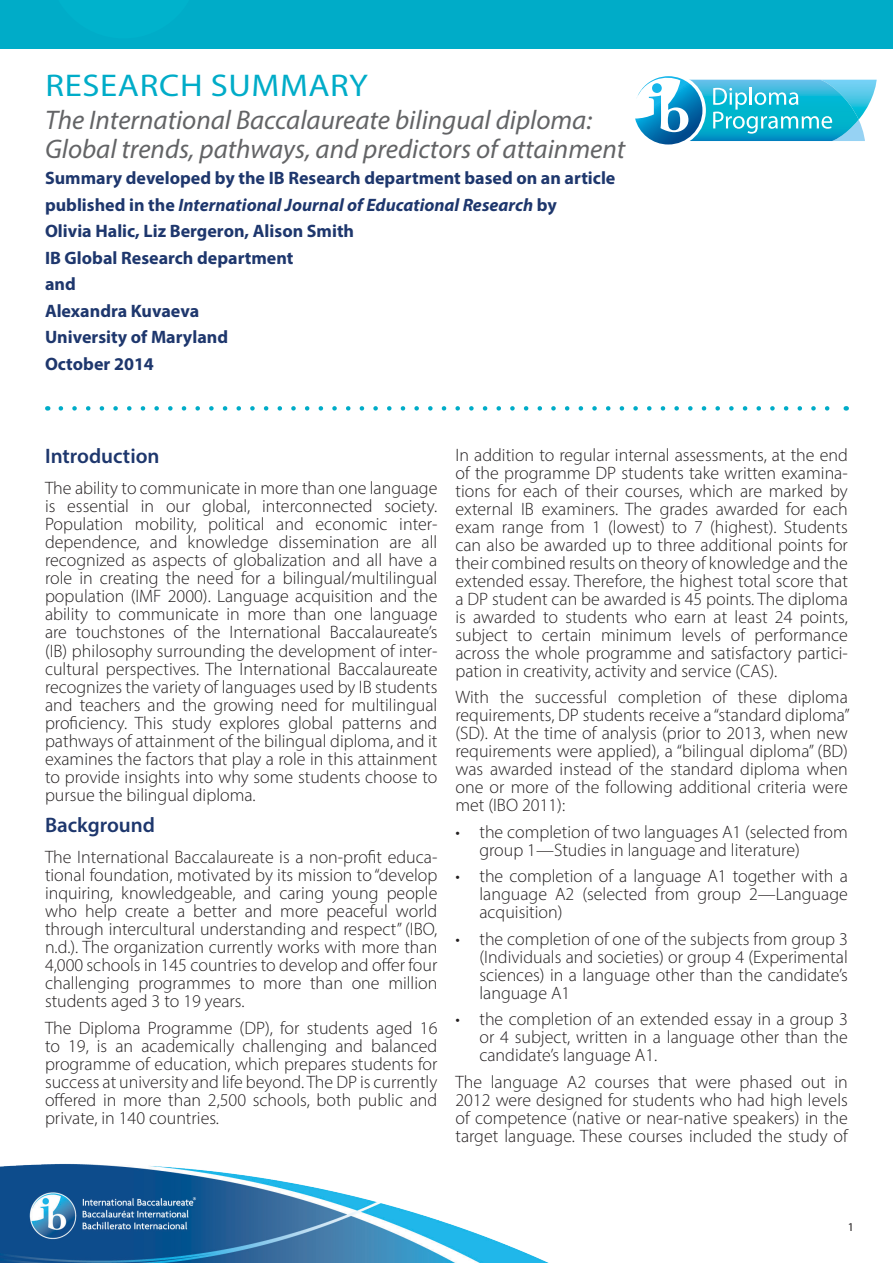
<style>
.page{position:relative;width:893px;height:1263px;background:#fff}
.page>*{position:absolute;margin:0;border:0;box-sizing:border-box;transform-origin:0 0}
.Research_main_headin{font:31.5px "Myriad Pro";letter-spacing:.02em;color:#00acc8;scale:1.1 1}
.Study_title{font:italic 27px/28.5px "Myriad Pro";color:#636466}
.Heading_1_-_dark_blu{font:600 21px "Myriad Pro";color:#1e376d}
.Main_body{font:300 18px/18px "Myriad Pro";color:#231f20;text-align:justify}
.Credit{font:700 18px "Myriad Pro";color:#1e376d}
.Credit-2{font:italic 700 18px "Myriad Pro";color:#1e376d}
.t1{font:12px "Myriad Pro";color:#231f20}
.s1{font-style:normal}
</style>
<div class="page">
<div style="left:0;top:0;width:893px;height:48px;background:#00acc8"></div>
<svg style="left:635px;top:76px;width:242px;height:69px"></svg>
<img style="left:0;top:1163px;width:549px;height:100px">
<svg style="left:61px;top:406px;width:769px;height:5px"></svg>
<p class="Research_main_headin" style="left:45px;top:66px;width:295px">RESEARCH SUMMARY</p>
<p class="Study_title" style="left:45px;top:105px;width:582px">The International Baccalaureate bilingual diploma:<br>Global trends, pathways, and predictors of attainment</p>
<p class="Credit" style="left:45px;top:166px;width:572px">Summary developed by the IB Research department based on an article</p>
<p class="Credit-2" style="left:45px;top:193px;width:513px"><span class="s1">published in the</span> International Journal of Educational Research <span class="s1">by</span></p>
<p class="Credit" style="left:45px;top:219px;width:311px">Olivia Halic, Liz Bergeron, Alison Smith</p>
<p class="Credit" style="left:45px;top:246px;width:250px">IB Global Research department</p>
<p class="Credit" style="left:45px;top:272px;width:32px">and</p>
<p class="Credit" style="left:45px;top:299px;width:156px">Alexandra Kuvaeva</p>
<p class="Credit" style="left:45px;top:325px;width:185px">University of Maryland</p>
<p class="Credit" style="left:45px;top:352px;width:110px">October 2014</p>
<p class="Heading_1_-_dark_blu" style="left:45px;top:443px;width:116px">Introduction</p>
<p class="Main_body" style="left:45px;top:479px;width:394px">The ability to communicate in more than one language is essential in our global, interconnected society.<br>Population mobility, political and economic inter&shy;dependence, and knowledge dissemination are all recognized as aspects of globalization and all have a role in creating the need for a bilingual/multilingual population (IMF 2000). Language acquisition and the ability to communicate in more than one language are touchstones of the International Baccalaureate’s (IB) philosophy surrounding the development of inter&shy;cultural perspectives. The International Baccalaureate recognizes the variety of languages used by IB students and teachers and the growing need for multilingual proficiency. This study explores global patterns and pathways of attainment of the bilingual diploma, and it examines the factors that play a role in this attainment to provide insights into why some students choose to pursue the bilingual diploma.</p>
<p class="Heading_1_-_dark_blu" style="left:45px;top:811px;width:112px">Background</p>
<p class="Main_body" style="left:45px;top:848px;width:394px">The International Baccalaureate is a non‐profit educa&shy;tional foundation, motivated by its mission to “develop inquiring, knowledgeable, and caring young people who help create a better and more peaceful world through intercultural understanding and respect” (IBO, n.d.). The organization currently works with more than 4,000 schools in 145 countries to develop and offer four challenging programmes to more than one million students aged 3 to 19 years.</p>
<p class="Main_body" style="left:45px;top:1018px;width:394px">The Diploma Programme (DP), for students aged 16 to 19, is an academically challenging and balanced programme of education, which prepares students for success at university and life beyond. The DP is currently offered in more than 2,500 schools, both public and private, in 140 countries.</p>
<p class="Main_body" style="left:455px;top:446px;width:394px">In addition to regular internal assessments, at the end of the programme DP students take written examina&shy;tions for each of their courses, which are marked by external IB examiners. The grades awarded for each exam range from 1 (lowest) to 7 (highest). Students can also be awarded up to three additional points for their combined results on theory of knowledge and the extended essay. Therefore, the highest total score that a DP student can be awarded is 45 points. The diploma is awarded to students who earn at least 24 points, subject to certain minimum levels of performance across the whole programme and satisfactory partici&shy;pation in creativity, activity and service (CAS).</p>
<p class="Main_body" style="left:455px;top:688px;width:396px">With the successful completion of these diploma requirements, DP students receive a “standard diploma” (SD). At the time of analysis (prior to 2013, when new requirements were applied), a “bilingual diploma” (BD) was awarded instead of the standard diploma when one or more of the following additional criteria were met (IBO 2011):</p>
<p class="Main_body" style="left:479px;top:823px;width:370px;text-indent:-24px">• the completion of two languages A1 (selected from group 1—Studies in language and literature)</p>
<p class="Main_body" style="left:479px;top:867px;width:370px;text-indent:-24px">• the completion of a language A1 together with a language A2 (selected from group 2—Language acquisition)</p>
<p class="Main_body" style="left:479px;top:930px;width:370px;text-indent:-24px">• the completion of one of the subjects from group 3 (Individuals and societies) or group 4 (Experimental sciences) in a language other than the candidate’s language A1</p>
<p class="Main_body" style="left:479px;top:1010px;width:370px;text-indent:-24px">• the completion of an extended essay in a group 3 or 4 subject, written in a language other than the candidate’s language A1.</p>
<p class="Main_body" style="left:455px;top:1073px;width:394px">The language A2 courses that were phased out in 2012 were designed for students who had high levels of competence (native or near-native speakers) in the target language. These courses included the study of</p>
<p class="t1" style="left:848px;top:1220px;width:8px">1</p>
</div>
